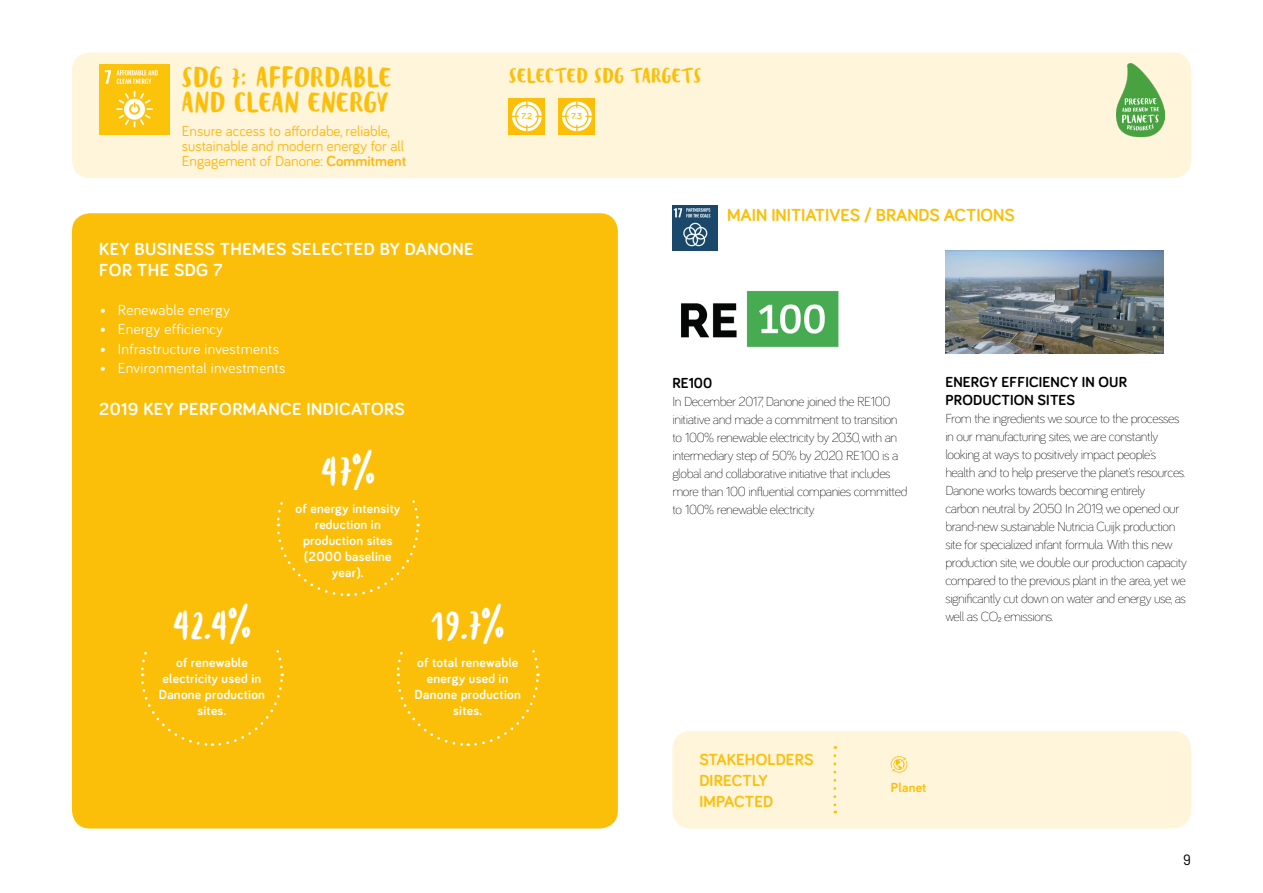
<style>
.page{position:relative;width:1263px;height:893px;background:#fff}
.page>*{position:absolute;margin:0;border:0;box-sizing:border-box;transform-origin:0 0}
.t1{font:33.3px "Blog Script";color:#fff}
.t2{font:22.5px/25.5px "Blog Script";letter-spacing:.01em;color:#fbbf0a}
.t3{font:700 18px/21.6px "Bariol";letter-spacing:.025em;color:#fff}
.t4{font:700 18px "Bariol";color:#fbbf0a}
.t5{font:700 16.5px/21px "Bariol";letter-spacing:.01em;color:#fbbf0a}
.t6{font:16.5px "Blog Script";letter-spacing:.01em;color:#fbbf0a}
.t7{font:15px/15px "Bariol";color:#fcb712}
.t8{font:15px "Bariol";letter-spacing:.02em;color:#fff}
.t9{font:700 15px/18px "Bariol";letter-spacing:.01em;color:#000}
.t10{font:15px "Barlow";color:#000}
.t11{font:300 13.5px/18px "Bariol";letter-spacing:-.03em;color:#000}
.t12{font:700 13.5px/15.9px "Bariol";letter-spacing:.02em;color:#fff;text-align:center}
.t13{font:700 13.5px "Bariol";letter-spacing:.02em;color:#fbbf0a}
.t14{font:700 9px "Bariol";color:#fbbf0a}
.s1{font-weight:700}
.s2{font-size:15px}
</style>
<div class="page">
<div style="left:72px;top:53px;width:1119px;height:125px;background:#fef5da;border-radius:18px"></div>
<div style="left:672px;top:731px;width:519px;height:97px;background:#fef5da;border-radius:18px"></div>
<img style="left:672px;top:205px;width:45px;height:45px">
<svg style="left:833px;top:756px;width:3px;height:57px"></svg>
<div style="left:509px;top:98px;width:36px;height:37px;background:#fbbf0a"></div>
<svg style="left:512px;top:101px;width:30px;height:30px"></svg>
<div style="left:515px;top:105px;width:24px;height:23px;border:1px solid #fbbf0a;border-radius:50%"></div>
<div style="left:559px;top:98px;width:36px;height:37px;background:#fbbf0a"></div>
<svg style="left:562px;top:101px;width:30px;height:30px"></svg>
<div style="left:565px;top:105px;width:24px;height:23px;border:1px solid #fbbf0a;border-radius:50%"></div>
<svg style="left:576px;top:101px;width:2px;height:7px"></svg>
<svg style="left:576px;top:125px;width:2px;height:7px"></svg>
<img style="left:100px;top:64px;width:70px;height:71px">
<div style="left:72px;top:213px;width:546px;height:615px;background:#fbbf0a;border-radius:18px"></div>
<img style="left:681px;top:290px;width:158px;height:58px">
<img style="left:945px;top:251px;width:219px;height:102px">
<svg style="left:890px;top:756px;width:18px;height:17px"></svg>
<svg style="left:140px;top:497px;width:400px;height:249px"></svg>
<div style="left:137px;top:602px;width:150px;height:47px;background:#fbbf0a"></div>
<div style="left:392px;top:602px;width:151px;height:47px;background:#fbbf0a"></div>
<img style="left:1116px;top:63px;width:49px;height:73px">
<h2 class="t2" style="left:182px;top:65px;width:211px">SDG 7: AFFORDABLE<br>AND CLEAN ENERGY</h2>
<p class="t6" style="left:509px;top:66px;width:195px">SELECTED SDG TARGETS</p>
<p class="t7" style="left:182px;top:122px;width:226px">Ensure access to affordabe, reliable, sustainable and modern energy for all<br>Engagement of Danone: <span class="s1">Commitment</span></p>
<p class="t14" style="left:522px;top:110px;width:12px">7.2</p>
<p class="t14" style="left:572px;top:110px;width:12px">7.3</p>
<h3 class="t4" style="left:727px;top:203px;width:289px">MAIN INITIATIVES / BRANDS ACTIONS</h3>
<h3 class="t3" style="left:99px;top:237px;width:376px">KEY BUSINESS THEMES SELECTED BY DANONE<br>FOR THE SDG 7</h3>
<p class="t8" style="left:100px;top:300px;width:132px">• Renewable energy</p>
<p class="t8" style="left:100px;top:319px;width:125px">• Energy efficiency</p>
<p class="t8" style="left:100px;top:339px;width:181px">• Infrastructure investments</p>
<p class="t8" style="left:100px;top:358px;width:187px">• Environmental investments</p>
<h3 class="t3" style="left:99px;top:397px;width:307px">2019 KEY PERFORMANCE INDICATORS</h3>
<h1 class="t1" style="left:320px;top:452px;width:56px">47%</h1>
<p class="t12" style="left:295px;top:500px;width:106px">of energy intensity reduction in production sites (2000 baseline year).</p>
<h1 class="t1" style="left:173px;top:606px;width:80px">42.4%</h1>
<h1 class="t1" style="left:431px;top:606px;width:75px">19.7%</h1>
<p class="t12" style="left:159px;top:654px;width:108px">of renewable electricity used in<br>Danone production sites.</p>
<p class="t12" style="left:415px;top:654px;width:108px">of total renewable energy used in<br>Danone production sites.</p>
<p class="t9" style="left:672px;top:374px;width:41px">RE100</p>
<p class="t11" style="left:672px;top:392px;width:237px">In December 2017, Danone joined the RE100 initiative and made a commitment to transition to 100% renewable electricity by 2030, with an intermediary step of 50% by 2020. RE100 is a global and collaborative initiative that includes more than 100 influential companies committed to 100% renewable electricity.</p>
<p class="t9" style="left:945px;top:372px;width:183px">ENERGY EFFICIENCY IN OUR<br>PRODUCTION SITES</p>
<p class="t11" style="left:945px;top:409px;width:243px">From the ingredients we source to the processes in our manufacturing sites, we are constantly looking at ways to positively impact people’s health and to help preserve the planet’s resources.<br>Danone works towards becoming entirely<br>carbon neutral by 2050. In 2019, we opened our brand-new sustainable Nutricia Cuijk production site for specialized infant formula. With this new production site, we double our production capacity compared to the previous plant in the area, yet we significantly cut down on water and energy use, as well as CO<span class="s2">₂</span> emissions.</p>
<p class="t5" style="left:699px;top:749px;width:116px">STAKEHOLDERS<br>DIRECTLY<br>IMPACTED</p>
<p class="t13" style="left:891px;top:778px;width:37px">Planet</p>
<p class="t10" style="left:1183px;top:849px;width:9px">9</p>
</div>
